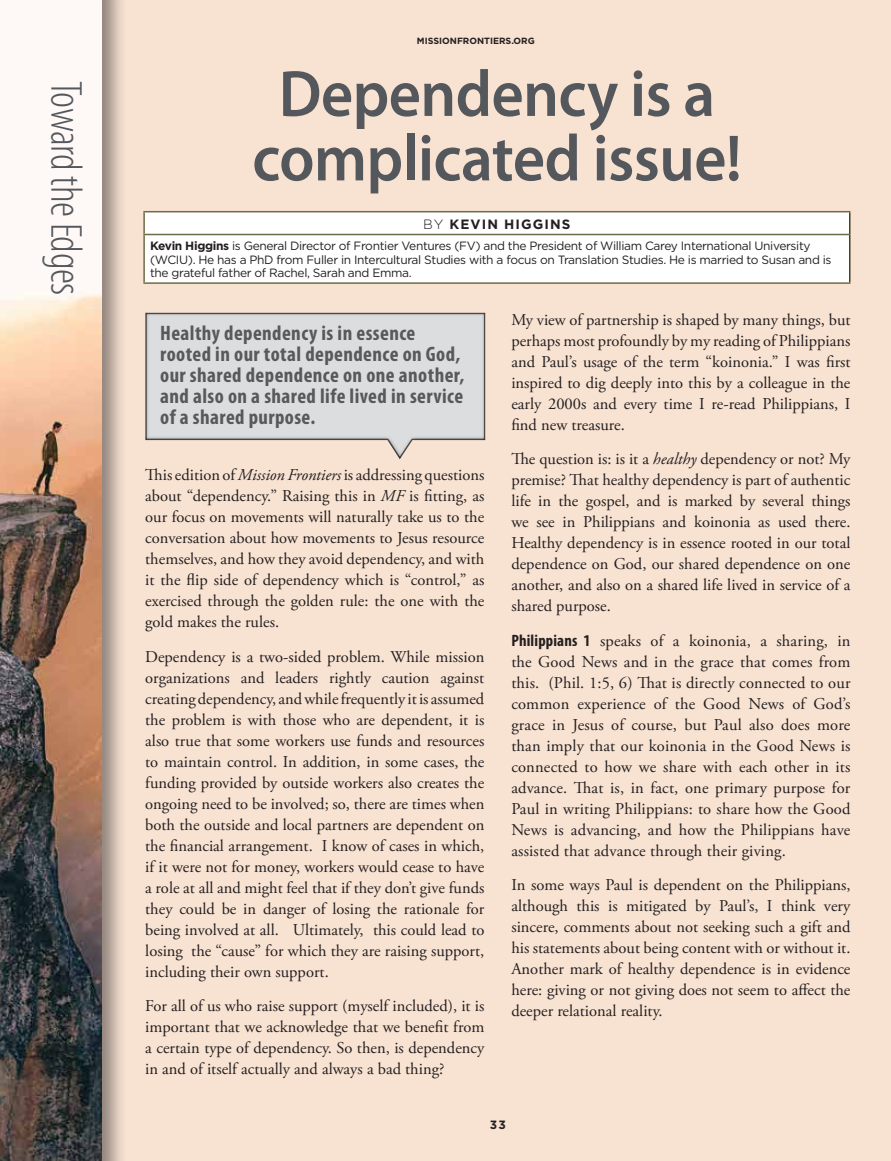
<style>
.page{position:relative;width:891px;height:1161px;background:#fff}
.page>*{position:absolute;margin:0;border:0;box-sizing:border-box;transform-origin:0 0}
.t1{font:600 66px/64.5px "Myriad Pro";letter-spacing:-.01em;color:#54575c;text-align:center;scale:.95 1}
.t2{font:300 condensed 45px "Myriad Pro";letter-spacing:-.01em;color:#54575c}
.t3{font:700 condensed 21px/21px "Myriad Pro";letter-spacing:.02em;color:#58595b}
.t4{font:16.5px/21px "Adobe Garamond Pro";color:#231f20;text-align:justify}
.t5{font:700 13.5px "Gotham";letter-spacing:.08em;color:#231f20}
.t6{font:12px/13.5px "Gotham";letter-spacing:-.03em;color:#231f20}
.t7{font:700 12px "Gotham";color:#231f20}
.t8{font:700 9px "Gotham";color:#231f20}
.s1{font-weight:300}
.s2{font-weight:700}
.s3{font-style:italic}
.s4{font-family:"Myriad Pro";font-weight:700;font-stretch:condensed}
</style>
<div class="page">
<div style="left:101px;top:0;width:790px;height:1161px;background:#f8e2d2"></div>
<div style="left:145px;top:212px;width:704px;height:70px;background:#fff"></div>
<hr style="left:143px;top:211px;width:708px;height:1px;background:#6b6c49">
<hr style="left:143px;top:212px;width:2px;height:22px;background:#6b6c49">
<hr style="left:143px;top:234px;width:706px;height:1px;background:#6b6c49">
<hr style="left:143px;top:235px;width:2px;height:47px;background:#6b6c49">
<hr style="left:143px;top:282px;width:708px;height:2px;background:#6b6c49">
<svg style="left:849px;top:212px;width:1px;height:23px"></svg>
<hr style="left:849px;top:235px;width:1px;height:47px;background:#40461d">
<div style="left:0;top:0;width:127px;height:1161px;background:#231f20;opacity:.5"></div>
<img style="left:0;top:0;width:101px;height:1161px">
<div style="left:134px;top:309px;width:354px;height:151px;background:#231f20;opacity:.75"></div>
<h2 class="t2" style="left:93px;top:81px;width:216px;rotate:90deg">Toward the Edges</h2>
<p class="t8" style="left:417px;top:35px;width:119px">MISSIONFRONTIERS.ORG</p>
<h1 class="t1" style="left:252px;top:60px;width:517px">Dependency is a complicated issue!</h1>
<p class="t5" style="left:423px;top:215px;width:149px"><span class="s1">BY</span> KEVIN HIGGINS</p>
<p class="t6" style="left:150px;top:239px;width:683px"><span class="s2">Kevin Higgins</span> is General Director of Frontier Ventures (FV) and the President of William Carey International University (WCIU). He has a PhD from Fuller in Intercultural Studies with a focus on Translation Studies. He is married to Susan and is the grateful father of Rachel, Sarah and Emma.</p>
<p class="t3" style="left:160px;top:322px;width:306px">Healthy dependency is in essence rooted in our total dependence on God, our shared dependence on one another, and also on a shared life lived in service of a shared purpose.</p>
<p class="t4" style="left:145px;top:465px;width:341px">This edition of <span class="s3">Mission Frontiers</span> is addressing questions about “dependency.” Raising this in <span class="s3">MF</span> is fitting, as our focus on movements will naturally take us to the conversation about how movements to Jesus resource themselves, and how they avoid dependency, and with it the flip side of dependency which is “control,” as exercised through the golden rule: the one with the gold makes the rules.</p>
<p class="t4" style="left:145px;top:647px;width:341px">Dependency is a two-sided problem. While mission organizations and leaders rightly caution against creating dependency, and while frequently it is assumed the problem is with those who are dependent, it is also true that some workers use funds and resources to maintain control. In addition, in some cases, the funding provided by outside workers also creates the ongoing need to be involved; so, there are times when both the outside and local partners are dependent on the financial arrangement. I know of cases in which, if it were not for money, workers would cease to have a role at all and might feel that if they don’t give funds they could be in danger of losing the rationale for being involved at all. Ultimately, this could lead to losing the “cause” for which they are raising support, including their own support.</p>
<p class="t4" style="left:145px;top:996px;width:341px">For all of us who raise support (myself included), it is important that we acknowledge that we benefit from a certain type of dependency. So then, is dependency in and of itself actually and always a bad thing?</p>
<p class="t4" style="left:511px;top:310px;width:341px">My view of partnership is shaped by many things, but perhaps most profoundly by my reading of Philippians and Paul’s usage of the term “koinonia.” I was first inspired to dig deeply into this by a colleague in the early 2000s and every time I re-read Philippians, I find new treasure.</p>
<p class="t4" style="left:511px;top:449px;width:341px">The question is: is it a <span class="s3">healthy</span> dependency or not? My premise? That healthy dependency is part of authentic life in the gospel, and is marked by several things we see in Philippians and koinonia as used there.<br>Healthy dependency is in essence rooted in our total dependence on God, our shared dependence on one another, and also on a shared life lived in service of a shared purpose.</p>
<p class="t4" style="left:511px;top:631px;width:341px"><span class="s4">Philippians 1</span> speaks of a koinonia, a sharing, in the Good News and in the grace that comes from this. (Phil. 1:5, 6) That is directly connected to our common experience of the Good News of God’s grace in Jesus of course, but Paul also does more than imply that our koinonia in the Good News is connected to how we share with each other in its advance. That is, in fact, one primary purpose for Paul in writing Philippians: to share how the Good News is advancing, and how the Philippians have assisted that advance through their giving.</p>
<p class="t4" style="left:511px;top:875px;width:341px">In some ways Paul is dependent on the Philippians, although this is mitigated by Paul’s, I think very sincere, comments about not seeking such a gift and his statements about being content with or without it.<br>Another mark of healthy dependence is in evidence here: giving or not giving does not seem to affect the deeper relational reality.</p>
<p class="t7" style="left:490px;top:1117px;width:18px">33</p>
</div>
